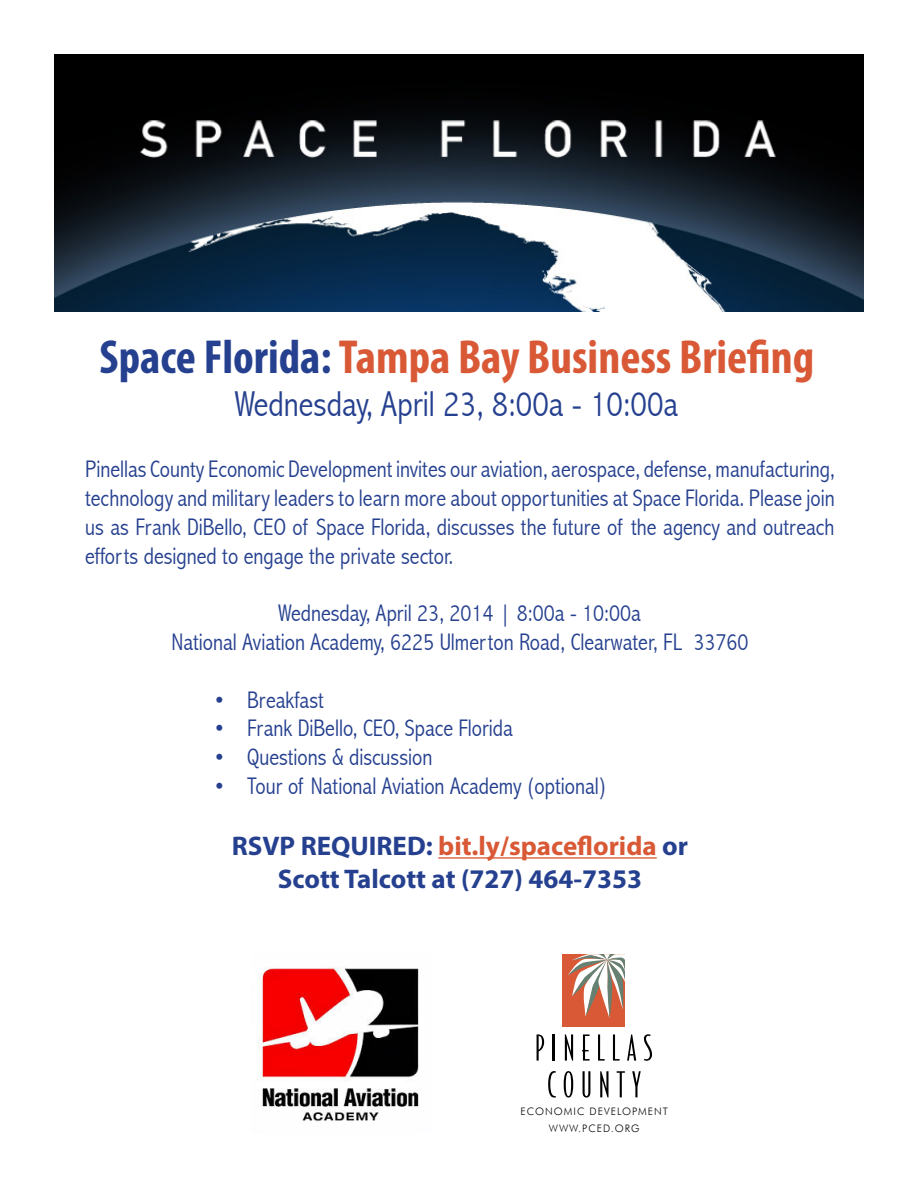
<style>
.page{position:relative;width:918px;height:1188px;background:#fff}
.page>*{position:absolute;margin:0;border:0;box-sizing:border-box;transform-origin:0 0}
.t1{font:700 condensed 48px "Myriad Pro";color:#d95936}
.t2{font:300 condensed 36px "Abadi";color:#25408f}
.t3{font:700 27px/32.4px "Myriad Pro";color:#25408f;text-align:center}
.t4{font:300 condensed 24px/28.8px "Abadi";color:#25408f;text-align:justify}
.t5{font:300 10.35px/17.7px "Futura BT";letter-spacing:.1em;color:#000;text-align:center}
.s1{color:#25408f}
.s2{color:#d95936}
</style>
<div class="page">
<img style="left:54px;top:54px;width:810px;height:257px">
<img style="left:257px;top:967px;width:162px;height:155px">
<svg style="left:537px;top:1034px;width:7px;height:27px"></svg>
<hr style="left:553px;top:1034px;width:2px;height:27px;background:#000">
<svg style="left:565px;top:1034px;width:8px;height:27px"></svg>
<svg style="left:582px;top:1034px;width:8px;height:27px"></svg>
<svg style="left:598px;top:1034px;width:7px;height:27px"></svg>
<svg style="left:613px;top:1034px;width:7px;height:27px"></svg>
<svg style="left:627px;top:1034px;width:9px;height:27px"></svg>
<svg style="left:644px;top:1034px;width:8px;height:27px"></svg>
<svg style="left:548px;top:1071px;width:8px;height:27px"></svg>
<svg style="left:564px;top:1071px;width:9px;height:27px"></svg>
<svg style="left:583px;top:1071px;width:7px;height:27px"></svg>
<svg style="left:600px;top:1071px;width:9px;height:26px"></svg>
<svg style="left:617px;top:1071px;width:8px;height:26px"></svg>
<svg style="left:632px;top:1071px;width:9px;height:26px"></svg>
<div style="left:562px;top:954px;width:63px;height:72px;background:#d95936"></div>
<svg style="left:568px;top:954px;width:57px;height:64px"></svg>
<hr style="left:438px;top:857px;width:219px;height:2px;background:#d95936">
<h1 class="t1" style="left:99px;top:327px;width:716px"><span class="s1">Space Florida:</span> Tampa Bay Business Briefing</h1>
<h2 class="t2" style="left:235px;top:383px;width:444px">Wednesday, April 23, 8:00a - 10:00a</h2>
<p class="t4" style="left:85px;top:455px;width:751px">Pinellas County Economic Development invites our aviation, aerospace, defense, manufacturing, technology and military leaders to learn more about opportunities at Space Florida. Please join us as Frank DiBello, CEO of Space Florida, discusses the future of the agency and outreach efforts designed to engage the private sector.</p>
<p class="t4" style="left:171px;top:599px;width:579px;text-align:center">Wednesday, April 23, 2014 | 8:00a - 10:00a<br>National Aviation Academy, 6225 Ulmerton Road, Clearwater, FL 33760</p>
<p class="t4" style="left:213px;top:685px;width:112px">• Breakfast</p>
<p class="t4" style="left:213px;top:714px;width:301px">• Frank DiBello, CEO, Space Florida</p>
<p class="t4" style="left:213px;top:743px;width:221px">• Questions &amp; discussion</p>
<p class="t4" style="left:213px;top:772px;width:394px">• Tour of National Aviation Academy (optional)</p>
<p class="t3" style="left:232px;top:829px;width:458px">RSVP REQUIRED: <span class="s2">bit.ly/spaceflorida</span> or<br>Scott Talcott at (727) 464-7353</p>
<p class="t5" style="left:520px;top:1102px;width:149px">ECONOMIC DEVELOPMENT<br>WWW.PCED.ORG</p>
</div>
